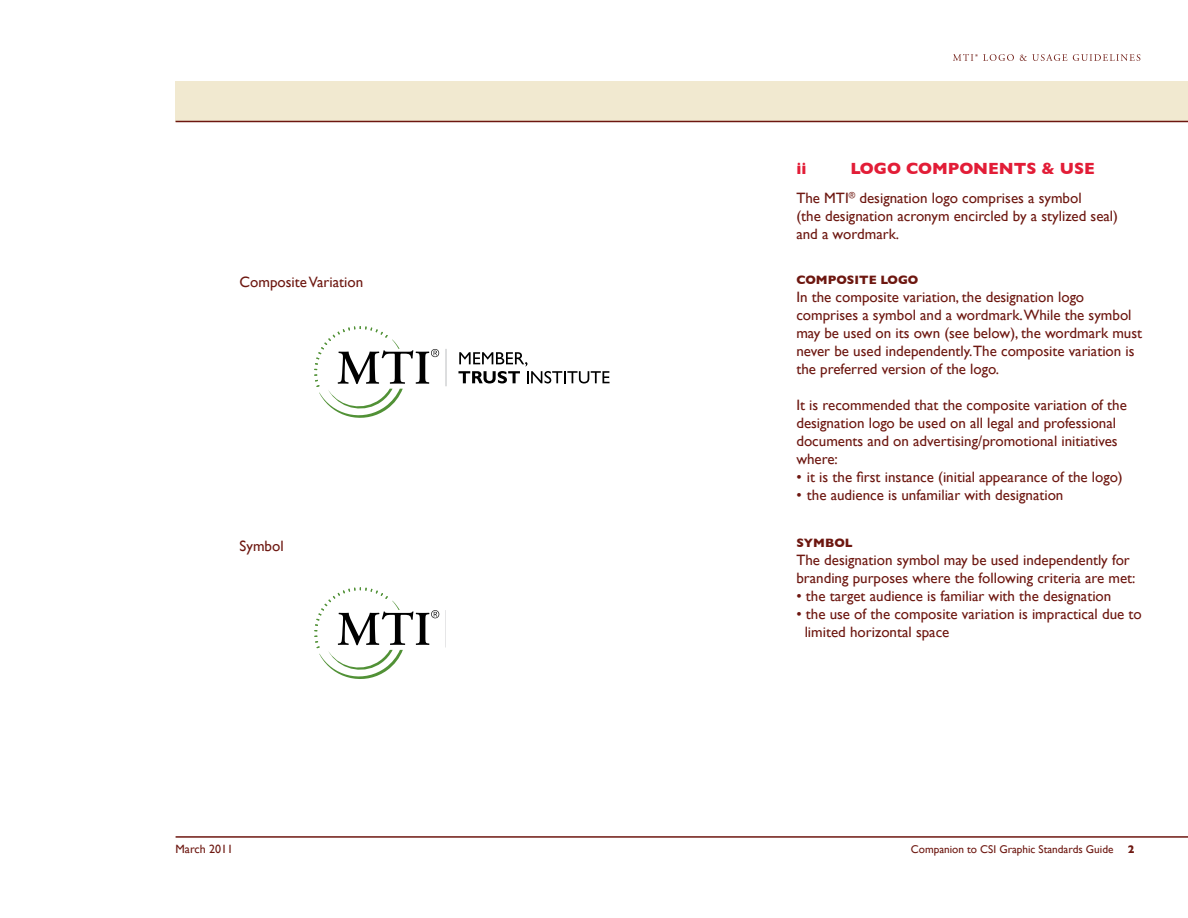
<style>
.page{position:relative;width:1188px;height:918px;background:#fff}
.page>*{position:absolute;margin:0;border:0;box-sizing:border-box;transform-origin:0 0}
.t1{font:700 16.5px "Gill Sans";color:#e21d37}
.t2{font:15px/18px "Gill Sans";color:#6d1710}
.t3{font:700 12.3px "Gill Sans";color:#6d1710}
.t4{font:12px "Gill Sans";letter-spacing:.025em;color:#6d1710}
.t5{font:12px "Gill Sans";color:#6d1710}
.t6{font:11.25px "Gill Sans";color:#6d1710}
.t7{font:700 11.25px "Gill Sans";color:#6d1710}
.s1{font-weight:700}
</style>
<div class="page">
<div style="left:176px;top:81px;width:1012px;height:40px;background:#f1e9d0"></div>
<hr style="left:176px;top:121px;width:1012px;height:1px;background:#6d1710">
<hr style="left:176px;top:836px;width:1012px;height:2px;background:#6d1710">
<svg style="left:458px;top:352px;width:152px;height:31px"></svg>
<hr style="left:446px;top:349px;width:1px;height:37px;background:#bbbdbf">
<svg style="left:314px;top:326px;width:125px;height:92px"></svg>
<hr style="left:446px;top:610px;width:1px;height:37px;background:#bbbdbf">
<svg style="left:314px;top:587px;width:125px;height:92px"></svg>
<svg style="left:953px;top:54px;width:187px;height:7px"></svg>
<p class="t2" style="left:240px;top:273px;width:125px">Composite Variation</p>
<p class="t2" style="left:240px;top:537px;width:46px">Symbol</p>
<p class="t1" style="left:796px;top:159px;width:12px">ii</p>
<p class="t1" style="left:850px;top:159px;width:246px">LOGO COMPONENTS &amp; USE</p>
<p class="t2" style="left:796px;top:188px;width:323px">The MTI<sup>®</sup> designation logo comprises a symbol<br>(the designation acronym encircled by a stylized seal) and a wordmark.</p>
<p class="t3" style="left:796px;top:272px;width:124px">COMPOSITE LOGO</p>
<p class="t2" style="left:796px;top:287px;width:347px">In the composite variation, the designation logo comprises a symbol and a wordmark.While the symbol may be used on its own (see below), the wordmark must never be used independently.The composite variation is the preferred version of the logo.</p>
<p class="t2" style="left:796px;top:395px;width:332px">It is recommended that the composite variation of the designation logo be used on all legal and professional documents and on advertising/promotional initiatives where:</p>
<p class="t2" style="left:796px;top:467px;width:328px">• it is the first instance (initial appearance of the logo)</p>
<p class="t2" style="left:796px;top:485px;width:269px">• the audience is unfamiliar with designation</p>
<p class="t3" style="left:796px;top:536px;width:58px">SYMBOL</p>
<p class="t2" style="left:796px;top:551px;width:341px">The designation symbol may be used independently for branding purposes where the following criteria are met:</p>
<p class="t2" style="left:796px;top:587px;width:317px">• the target audience is familiar with the designation</p>
<p class="t2" style="left:805px;top:605px;width:339px;text-indent:-8px">• the use of the composite variation is impractical due to limited horizontal space</p>
<p class="t5" style="left:176px;top:842px;width:59px">March 2011</p>
<p class="t6" style="left:911px;top:843px;width:204px">Companion to CSI Graphic Standards Guide</p>
<p class="t7" style="left:1128px;top:843px;width:8px">2</p>
<p class="t4" style="left:964px;top:842px;width:179px">Appendix: Designation Logos <span class="s1">71</span></p>
</div>
